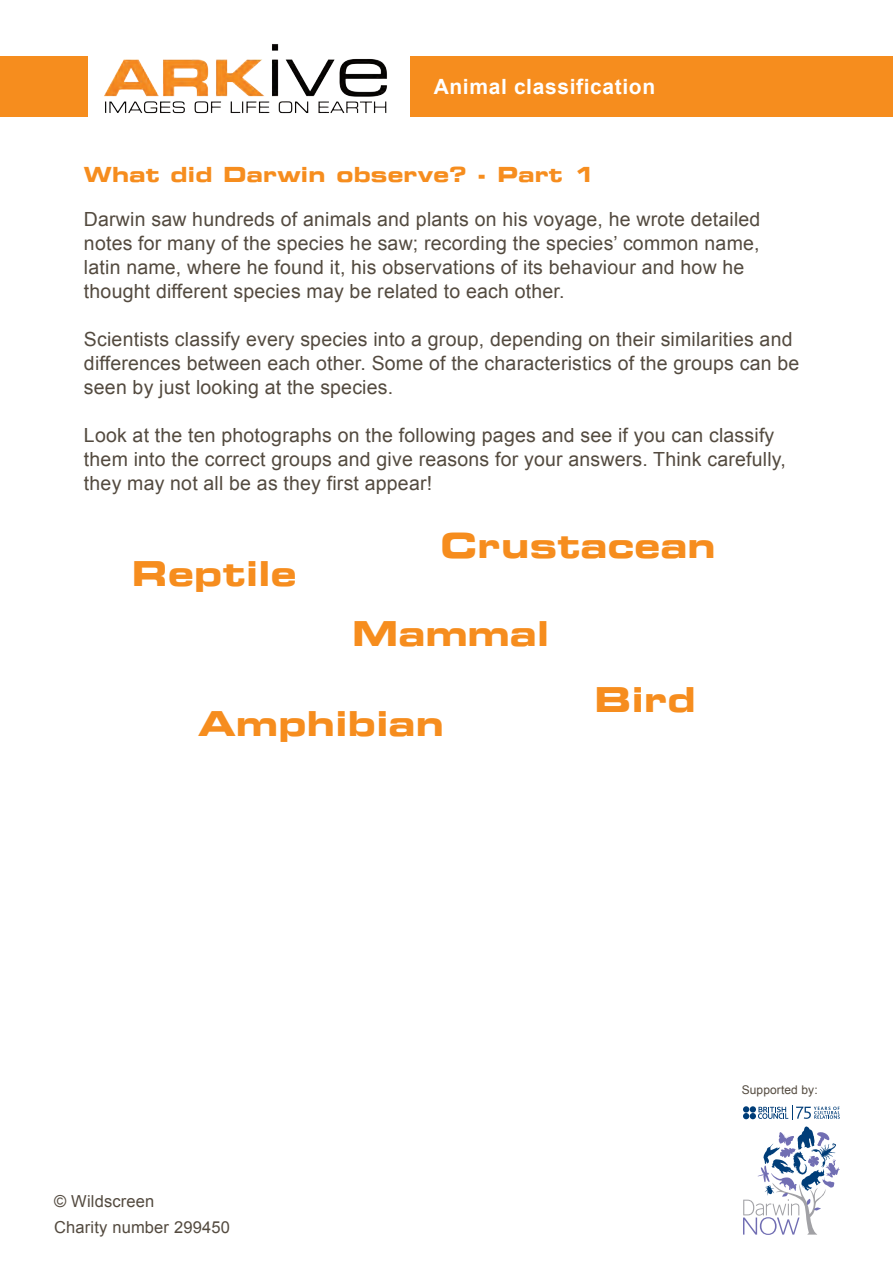
<style>
.page{position:relative;width:893px;height:1263px;background:#fff}
.page>*{position:absolute;margin:0;border:0;box-sizing:border-box;transform-origin:0 0}
.t1{font:34.65px "Eurostile LT Bold Extended Two";letter-spacing:.01em;color:#f68d1e}
.t2{font:21px "Eurostile LT Bold Extended Two";letter-spacing:.01em;color:#f68d1e}
.t3{font:700 21px "Arial";letter-spacing:.03em;color:#fff}
.t4{font:19.5px/24px "Arial";letter-spacing:.01em;color:#534a3f}
.t5{font:16.5px/26px "Arial";letter-spacing:.01em;color:#534a3f}
.t6{font:12px "Arial";letter-spacing:.01em;color:#534a3f}
</style>
<div class="page">
<img style="left:104px;top:44px;width:283px;height:70px">
<div style="left:411px;top:56px;width:482px;height:60px;background:#f68d1e"></div>
<div style="left:0;top:56px;width:88px;height:60px;background:#f68d1e"></div>
<svg style="left:743px;top:1126px;width:97px;height:109px"></svg>
<svg style="left:743px;top:1105px;width:97px;height:15px"></svg>
<p class="t3" style="left:434px;top:73px;width:223px">Animal classification</p>
<p class="t2" style="left:84px;top:160px;width:512px">What did Darwin observe? - Part 1</p>
<p class="t4" style="left:84px;top:207px;width:678px">Darwin saw hundreds of animals and plants on his voyage, he wrote detailed notes for many of the species he saw; recording the species’ common name, latin name, where he found it, his observations of its behaviour and how he thought different species may be related to each other.</p>
<p class="t4" style="left:84px;top:327px;width:717px">Scientists classify every species into a group, depending on their similarities and differences between each other. Some of the characteristics of the groups can be seen by just looking at the species.</p>
<p class="t4" style="left:84px;top:423px;width:703px">Look at the ten photographs on the following pages and see if you can classify them into the correct groups and give reasons for your answers. Think carefully, they may not all be as they first appear!</p>
<h1 class="t1" style="left:132px;top:549px;width:166px">Reptile</h1>
<h1 class="t1" style="left:440px;top:521px;width:277px">Crustacean</h1>
<h1 class="t1" style="left:352px;top:609px;width:198px">Mammal</h1>
<h1 class="t1" style="left:198px;top:699px;width:247px">Amphibian</h1>
<p class="t5" style="left:54px;top:1188px;width:177px">© Wildscreen<br>Charity number 299450</p>
<h1 class="t1" style="left:595px;top:675px;width:103px">Bird</h1>
<p class="t6" style="left:742px;top:1082px;width:78px">Supported by:</p>
</div>
